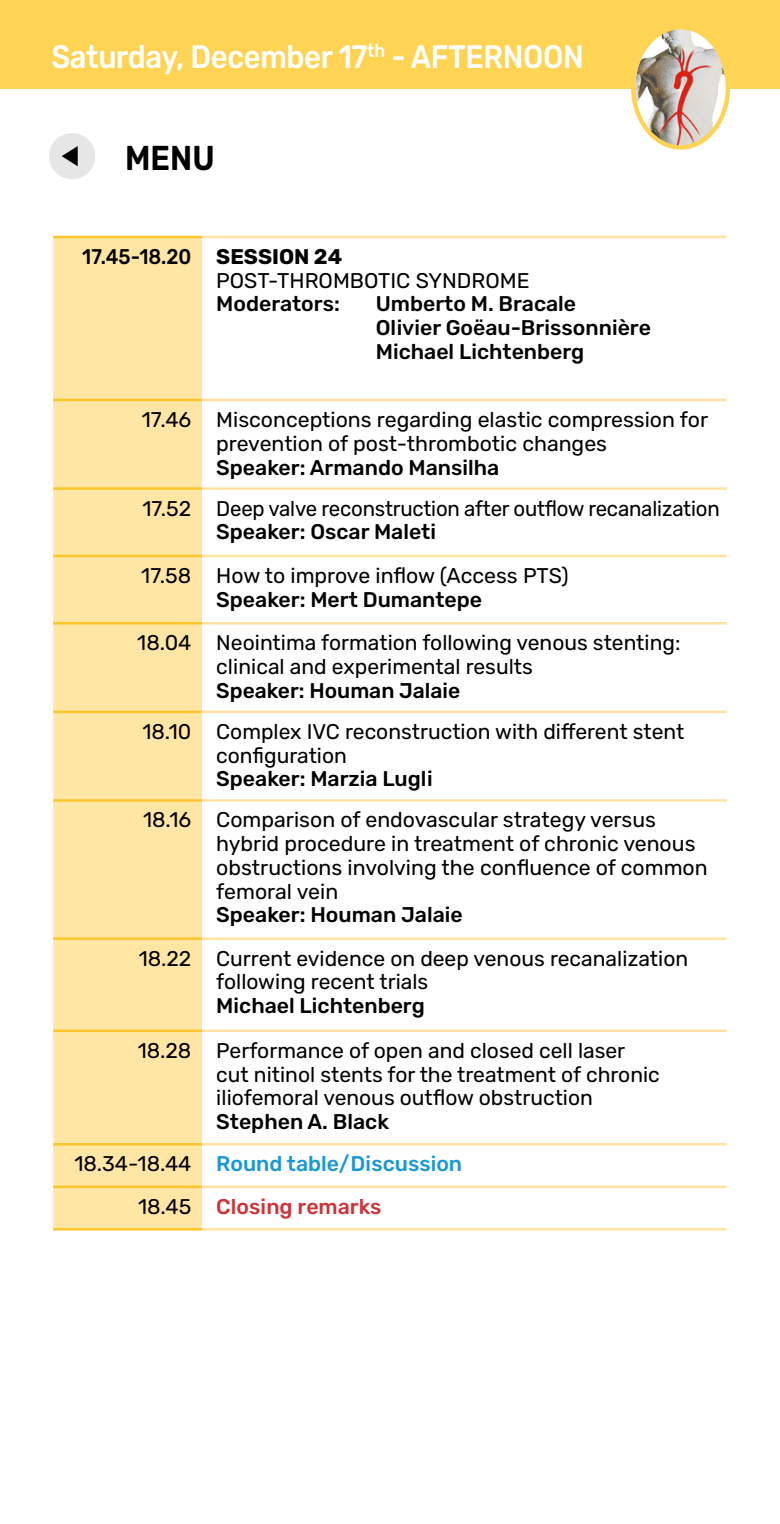
<style>
.page{position:relative;width:780px;height:1524px;background:#fff}
.page>*{position:absolute;margin:0;border:0;box-sizing:border-box;transform-origin:0 0}
.t1{font:600 34.5px "Rubik";color:#000;scale:.9 1}
.t2{font:500 32.5px "Rubik";letter-spacing:-.01em;color:#fff;scale:.9 1}
.t3{font:21.25px/23.8px "Rubik";color:#000}
.t4{font:500 21.25px/23.8px "Rubik";color:#000}
.t5{font:500 21.25px "Rubik";color:#1899d6}
.t6{font:500 21.25px "Rubik";color:#d03239}
.s1{font-weight:500}
.s2{font-weight:700}
.s3{font-weight:400;color:#000}
</style>
<div class="page">
<div style="left:0;top:0;width:780px;height:88px;background:#ffd353"></div>
<img style="left:633px;top:30px;width:91px;height:115px">
<div style="left:631px;top:25px;width:99px;height:125px;border:4px solid #ffd353;border-radius:50%"></div>
<div style="left:53px;top:238px;width:149px;height:990px;background:#ffe6a4"></div>
<svg style="left:202px;top:238px;width:524px;height:908px"></svg>
<hr style="left:202px;top:399px;width:524px;height:2px;background:#ffe2a3">
<hr style="left:202px;top:487px;width:524px;height:3px;background:#ffe2a3">
<hr style="left:202px;top:555px;width:524px;height:2px;background:#ffe2a3">
<hr style="left:202px;top:622px;width:524px;height:2px;background:#ffe2a3">
<hr style="left:202px;top:710px;width:524px;height:3px;background:#ffe2a3">
<hr style="left:202px;top:799px;width:524px;height:3px;background:#ffe2a3">
<hr style="left:202px;top:937px;width:524px;height:3px;background:#ffe2a3">
<hr style="left:202px;top:1029px;width:524px;height:3px;background:#ffe2a3">
<hr style="left:202px;top:1143px;width:524px;height:2px;background:#ffe2a3">
<hr style="left:202px;top:1185px;width:524px;height:3px;background:#ffe2a3">
<hr style="left:202px;top:1228px;width:524px;height:2px;background:#ffe2a3">
<hr style="left:202px;top:236px;width:524px;height:2px;background:#ffe6a4">
<hr style="left:53px;top:399px;width:149px;height:2px;background:#fdc52c">
<hr style="left:53px;top:487px;width:149px;height:3px;background:#fdc52c">
<hr style="left:53px;top:555px;width:149px;height:2px;background:#fdc52c">
<hr style="left:53px;top:622px;width:149px;height:2px;background:#fdc52c">
<hr style="left:53px;top:710px;width:149px;height:3px;background:#fdc52c">
<hr style="left:53px;top:799px;width:149px;height:3px;background:#fdc52c">
<hr style="left:53px;top:937px;width:149px;height:3px;background:#fdc52c">
<hr style="left:53px;top:1029px;width:149px;height:3px;background:#fdc52c">
<hr style="left:53px;top:1143px;width:149px;height:2px;background:#fdc52c">
<hr style="left:53px;top:1185px;width:149px;height:3px;background:#fdc52c">
<hr style="left:53px;top:1228px;width:149px;height:2px;background:#fdc52c">
<hr style="left:53px;top:236px;width:149px;height:2px;background:#fdc52c">
<div style="left:49px;top:133px;width:46px;height:46px;background:#e6e6e6;border-radius:50%"></div>
<svg style="left:62px;top:146px;width:16px;height:20px"></svg>
<h2 class="t2" style="left:51px;top:39px;width:593px">Saturday, December 17<sup>th</sup> - AFTERNOON</h2>
<h1 class="t1" style="left:125px;top:138px;width:101px">MENU</h1>
<p class="t3" style="left:216px;top:245px;width:315px;text-indent:-134px"><span class="s1">17.45-18.20</span> <span class="s2">SESSION 24<br></span>POST-THROMBOTIC SYNDROME</p>
<p class="t4" style="left:216px;top:293px;width:125px">Moderators:</p>
<p class="t4" style="left:376px;top:293px;width:276px">Umberto M. Bracale<br>Olivier Goëau-Brissonnière<br>Michael Lichtenberg</p>
<p class="t3" style="left:216px;top:408px;width:493px;text-indent:-74px">17.46 Misconceptions regarding elastic compression for prevention of post-thrombotic changes</p>
<p class="t4" style="left:216px;top:456px;width:284px">Speaker: Armando Mansilha</p>
<p class="t3" style="left:142px;top:497px;width:579px">17.52 Deep valve reconstruction after outflow recanalization</p>
<p class="t4" style="left:216px;top:520px;width:221px">Speaker: Oscar Maleti</p>
<p class="t3" style="left:141px;top:564px;width:429px">17.58 How to improve inflow (Access PTS)</p>
<p class="t4" style="left:216px;top:588px;width:267px">Speaker: Mert Dumantepe</p>
<p class="t3" style="left:216px;top:631px;width:465px;text-indent:-79px">18.04 Neointima formation following venous stenting: clinical and experimental results</p>
<p class="t4" style="left:216px;top:679px;width:245px">Speaker: Houman Jalaie</p>
<p class="t3" style="left:216px;top:720px;width:469px;text-indent:-74px">18.10 Complex IVC reconstruction with different stent configuration</p>
<p class="t4" style="left:216px;top:767px;width:218px">Speaker: Marzia Lugli</p>
<p class="t3" style="left:216px;top:809px;width:493px;text-indent:-73px">18.16 Comparison of endovascular strategy versus hybrid procedure in treatment of chronic venous obstructions involving the confluence of common femoral vein</p>
<p class="t4" style="left:216px;top:904px;width:248px">Speaker: Houman Jalaie</p>
<p class="t3" style="left:216px;top:947px;width:473px;text-indent:-77px">18.22 Current evidence on deep venous recanalization following recent trials</p>
<p class="t4" style="left:216px;top:994px;width:210px">Michael Lichtenberg</p>
<p class="t3" style="left:216px;top:1039px;width:445px;text-indent:-79px">18.28 Performance of open and closed cell laser cut nitinol stents for the treatment of chronic iliofemoral venous outflow obstruction</p>
<p class="t4" style="left:216px;top:1110px;width:174px">Stephen A. Black</p>
<p class="t5" style="left:74px;top:1152px;width:389px"><span class="s3">18.34-18.44</span> Round table/Discussion</p>
<p class="t6" style="left:138px;top:1194px;width:245px"><span class="s3">18.45</span> Closing remarks</p>
</div>
